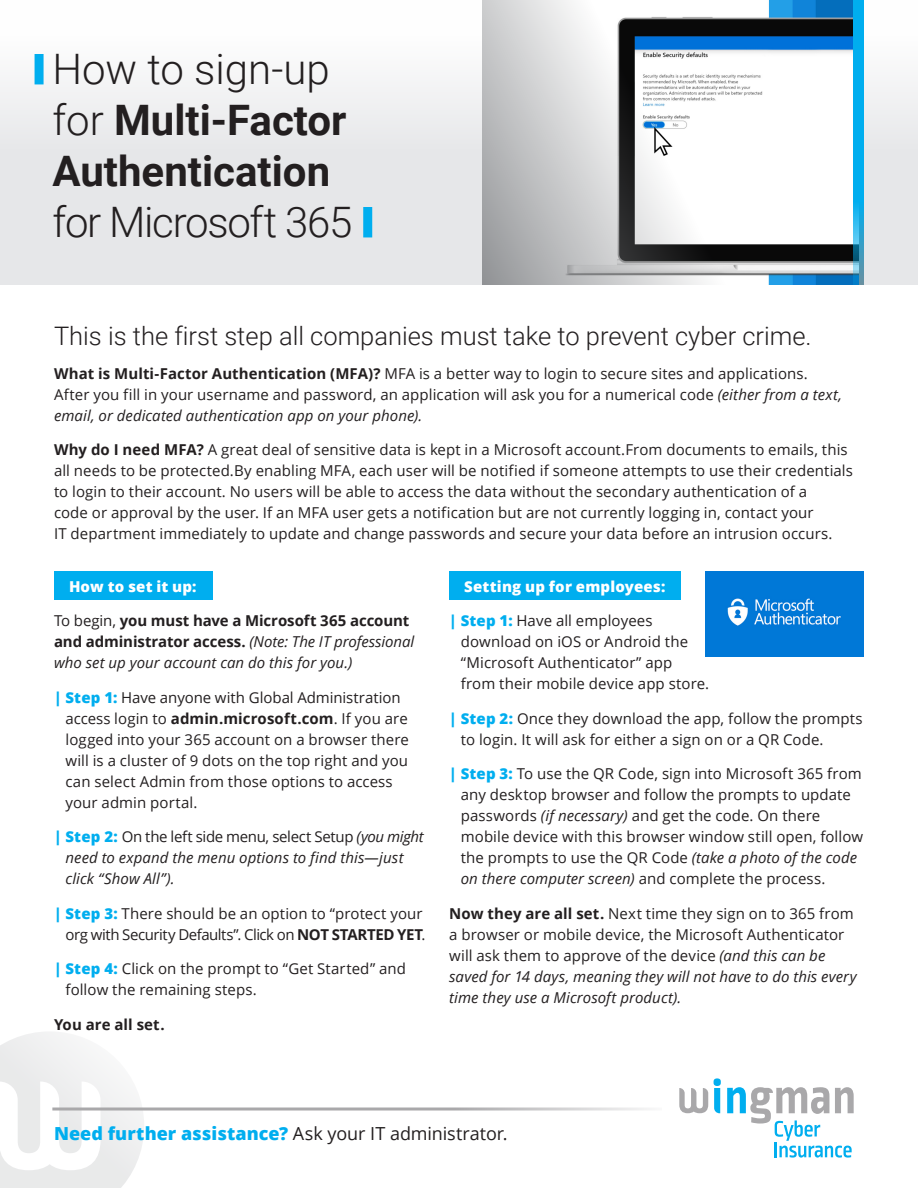
<style>
.page{position:relative;width:918px;height:1188px;background:#fff}
.page>*{position:absolute;margin:0;border:0;box-sizing:border-box;transform-origin:0 0}
.headline_2-thin{font:300 42px/51px "Roboto";letter-spacing:-.03em;color:#231f20}
.subhead_2_-_thin{font:300 25.5px "Roboto";color:#231f20}
.bullet{font:18px "Open Sans";letter-spacing:-.005em;color:#231f20}
.bullet-2{font:15px/21px "Open Sans";letter-spacing:.005em;color:#231f20}
.bullet-3{font:italic 15px/21px "Open Sans";letter-spacing:.005em;color:#231f20}
.KO_sub{font:800 15px "Open Sans";letter-spacing:.01em;color:#fff}
.bullet-4{font:700 15px "Open Sans";letter-spacing:.005em;color:#231f20}
.s1{font-weight:700}
.s2{font-style:italic}
.s3{font-style:normal}
.s4{font-weight:700;font-style:normal}
.s5{font-weight:800;color:#00aeef}
.s6{font-weight:800;font-style:normal;color:#00aeef}
</style>
<div class="page">
<div style="left:54px;top:572px;width:159px;height:28px;background:#00aeef"></div>
<div style="left:449px;top:572px;width:231px;height:28px;background:#00aeef"></div>
<div style="left:0;top:0;width:918px;height:284px;background:linear-gradient(to bottom,#fcfdfd,#dfe0e3)"></div>
<svg style="left:0;top:1032px;width:144px;height:156px"></svg>
<svg style="left:714px;top:1088px;width:6px;height:25px"></svg>
<div style="left:714px;top:1078px;width:7px;height:8px;background:#00aeef;border-radius:3px"></div>
<svg style="left:727px;top:1087px;width:127px;height:71px"></svg>
<svg style="left:679px;top:1088px;width:29px;height:25px"></svg>
<img style="left:482px;top:0;width:371px;height:284px">
<svg style="left:853px;top:0;width:11px;height:284px;background:#0eaae5"></svg>
<hr style="left:52px;top:1108px;width:610px;height:3px;background:#a9a8aa">
<div style="left:35px;top:54px;width:9px;height:30px;background:#00aeef"></div>
<div style="left:363px;top:207px;width:9px;height:30px;background:#00aeef"></div>
<img style="left:705px;top:572px;width:159px;height:85px">
<p class="headline_2-thin" style="left:52px;top:42px;width:302px">How to sign-up for <span class="s1">Multi-Factor<br>Authentication </span>for Microsoft 365</p>
<p class="subhead_2_-_thin" style="left:54px;top:318px;width:759px">This is the first step all companies must take to prevent cyber crime.</p>
<p class="bullet-2" style="left:54px;top:363px;width:790px"><span class="s1">What is Multi-Factor Authentication (MFA)?</span> MFA is a better way to login to secure sites and applications.<br>After you fill in your username and password, an application will ask you for a numerical code <span class="s2">(either from a text, email, or dedicated authentication app on your phone).</span></p>
<p class="bullet-2" style="left:54px;top:439px;width:800px"><span class="s1">Why do I need MFA?</span> A great deal of sensitive data is kept in a Microsoft account.From documents to emails, this all needs to be protected.By enabling MFA, each user will be notified if someone attempts to use their credentials to login to their account. No users will be able to access the data without the secondary authentication of a<br>code or approval by the user. If an MFA user gets a notification but are not currently logging in, contact your<br>IT department immediately to update and change passwords and secure your data before an intrusion occurs.</p>
<p class="KO_sub" style="left:69px;top:575px;width:129px">How to set it up:</p>
<p class="bullet-3" style="left:54px;top:610px;width:362px"><span class="s3">To begin,</span> <span class="s4">you must have a Microsoft 365 account and administrator access.</span> (Note: The IT professional who set up your account can do this for you.)</p>
<p class="bullet-2" style="left:66px;top:686px;width:345px;text-indent:-12px"><span class="s5">| Step 1:</span> Have anyone with Global Administration access login to <span class="s1">admin.microsoft.com</span>. If you are logged into your 365 account on a browser there will is a cluster of 9 dots on the top right and you can select Admin from those options to access your admin portal.</p>
<p class="bullet-3" style="left:66px;top:826px;width:360px;text-indent:-12px"><span class="s6">| Step 2:</span> <span class="s3">On the left side menu, select Setup</span> (you might need to expand the menu options to find this—just click “Show All”).</p>
<p class="bullet-2" style="left:54px;top:902px;width:373px;text-align:right"><span class="s5">| Step 3:</span> There should be an option to “protect your org with Security Defaults”. Click on <span class="s1">NOT STARTED YET</span>.</p>
<p class="bullet-2" style="left:66px;top:958px;width:342px;text-indent:-12px"><span class="s5">| Step 4:</span> Click on the prompt to “Get Started” and follow the remaining steps.</p>
<p class="bullet-4" style="left:54px;top:1014px;width:112px">You are all set.</p>
<p class="KO_sub" style="left:464px;top:575px;width:203px">Setting up for employees:</p>
<p class="bullet-2" style="left:461px;top:610px;width:250px;text-indent:-12px"><span class="s5">| Step 1:</span> Have all employees download on iOS or Android the “Microsoft Authenticator” app from their mobile device app store.</p>
<p class="bullet-2" style="left:461px;top:707px;width:403px;text-indent:-12px"><span class="s5">| Step 2:</span> Once they download the app, follow the prompts to login. It will ask for either a sign on or a QR Code.</p>
<p class="bullet-2" style="left:461px;top:763px;width:404px;text-indent:-12px"><span class="s5">| Step 3:</span> To use the QR Code, sign into Microsoft 365 from any desktop browser and follow the prompts to update passwords <span class="s2">(if necessary)</span> and get the code. On there mobile device with this browser window still open, follow the prompts to use the QR Code <span class="s2">(take a photo of the code on there computer screen)</span> and complete the process.</p>
<p class="bullet-2" style="left:449px;top:902px;width:409px"><span class="s1">Now they are all set.</span> Next time they sign on to 365 from a browser or mobile device, the Microsoft Authenticator will ask them to approve of the device <span class="s2">(and this can be saved for 14 days, meaning they will not have to do this every time they use a Microsoft product).</span></p>
<p class="bullet" style="left:54px;top:1121px;width:455px"><span class="s5">Need further assistance?</span> Ask your IT administrator.</p>
</div>
